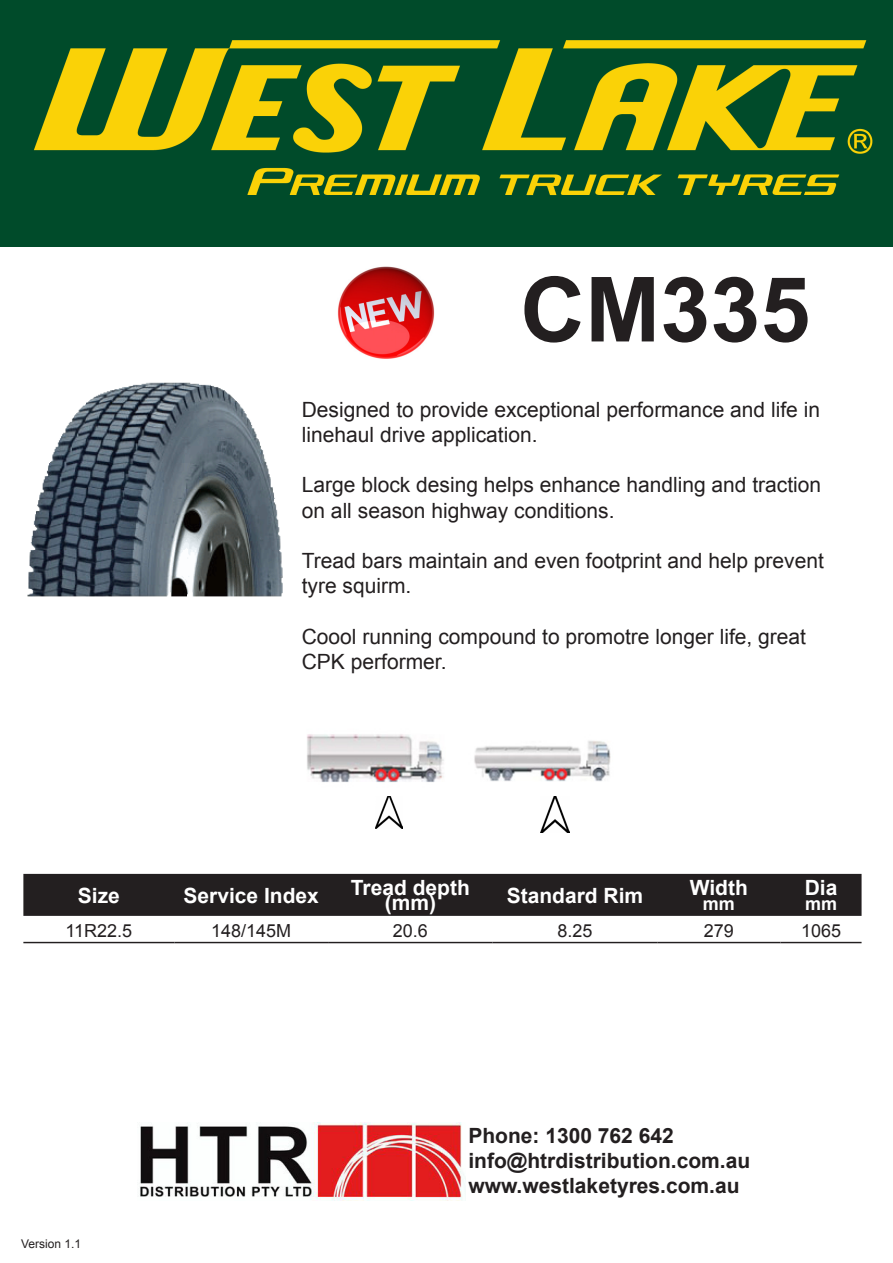
<style>
.page{position:relative;width:893px;height:1263px;background:#fff}
.page>*{position:absolute;margin:0;border:0;box-sizing:border-box;transform-origin:0 0}
.t1{font:700 90px "Arial";color:#231f20}
.t2{font:21px/25.2px "Arial";color:#231f20}
.t3{font:700 21px/25.2px "Arial";color:#231f20}
.t4{font:700 21px/15px "Arial";color:#fff;text-align:center}
.t5{font:18px "Arial";color:#231f20}
.t6{font:700 18px "Arial";color:#fff}
.t7{font:12px "Arial";color:#231f20}
</style>
<div class="page">
<div style="left:23px;top:874px;width:838px;height:42px;background:#231f20"></div>
<hr style="left:23px;top:942px;width:151px;height:1px;background:#231f20">
<hr style="left:174px;top:942px;width:154px;height:1px;background:#231f20">
<hr style="left:328px;top:942px;width:165px;height:1px;background:#231f20">
<hr style="left:493px;top:942px;width:164px;height:1px;background:#231f20">
<hr style="left:657px;top:942px;width:123px;height:1px;background:#231f20">
<hr style="left:780px;top:942px;width:81px;height:1px;background:#231f20">
<img style="left:140px;top:1122px;width:324px;height:78px">
<img style="left:337px;top:266px;width:98px;height:93px">
<img style="left:376px;top:796px;width:27px;height:32px">
<img style="left:540px;top:796px;width:29px;height:36px">
<img style="left:0;top:0;width:893px;height:247px">
<img style="left:307px;top:734px;width:304px;height:48px">
<img style="left:27px;top:382px;width:256px;height:215px">
<p class="t1" style="left:520px;top:251px;width:292px">CM335</p>
<p class="t2" style="left:302px;top:397px;width:520px">Designed to provide exceptional performance and life in linehaul drive application.</p>
<p class="t2" style="left:302px;top:473px;width:521px">Large block desing helps enhance handling and traction on all season highway conditions.</p>
<p class="t2" style="left:302px;top:548px;width:524px">Tread bars maintain and even footprint and help prevent tyre squirm.</p>
<p class="t2" style="left:302px;top:624px;width:506px">Coool running compound to promotre longer life, great<br>CPK performer.</p>
<p class="t4" style="left:78px;top:888px;width:44px">Size</p>
<p class="t4" style="left:184px;top:888px;width:137px">Service Index</p>
<p class="t4" style="left:351px;top:881px;width:121px">Tread depth (mm)</p>
<p class="t4" style="left:507px;top:888px;width:138px">Standard Rim</p>
<p class="t4" style="left:690px;top:881px;width:60px">Width</p>
<p class="t6" style="left:703px;top:892px;width:34px">mm</p>
<p class="t4" style="left:805px;top:881px;width:34px">Dia</p>
<p class="t6" style="left:805px;top:892px;width:34px">mm</p>
<p class="t5" style="left:66px;top:918px;width:68px">11R22.5</p>
<p class="t5" style="left:211px;top:918px;width:82px">148/145M</p>
<p class="t5" style="left:393px;top:918px;width:37px">20.6</p>
<p class="t5" style="left:557px;top:918px;width:37px">8.25</p>
<p class="t5" style="left:704px;top:918px;width:32px">279</p>
<p class="t5" style="left:801px;top:918px;width:42px">1065</p>
<p class="t7" style="left:21px;top:1236px;width:62px">Version 1.1</p>
<p class="t3" style="left:468px;top:1124px;width:283px">Phone: 1300 762 642 info@htrdistribution.com.au www.westlaketyres.com.au</p>
</div>
